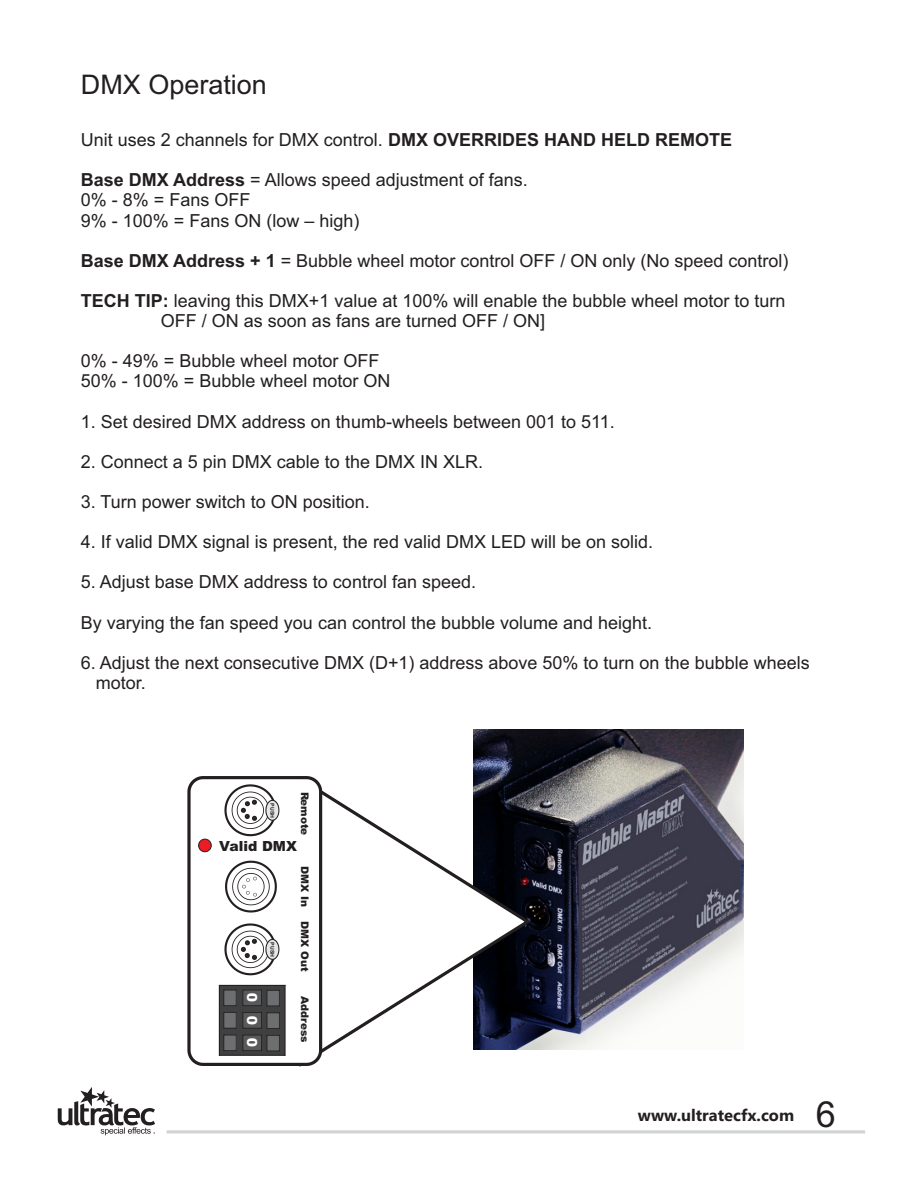
<style>
.page{position:relative;width:918px;height:1188px;background:#fff}
.page>*{position:absolute;margin:0;border:0;box-sizing:border-box;transform-origin:0 0}
.t1{font:36px "Arial";color:#231f20}
.t2{font:27px "Arial";color:#231f20}
.t3{font:18px/20.1px "Arial";color:#231f20}
.t4{font:700 16.5px "Segoe UI";color:#231f20}
.t5{font:900 13.95px "Arial";color:#231f20}
.t6{font:900 13.95px "Arial";color:#fff}
.t7{font:900 10.5px "Arial";color:#231f20}
.t8{font:700 5.25px "Arial";color:#231f20}
.s1{font-weight:700}
</style>
<div class="page">
<svg style="left:58px;top:1087px;width:97px;height:48px"></svg>
<hr style="left:167px;top:1130px;width:698px;height:3px;background:#d1d3d4">
<img style="left:474px;top:729px;width:270px;height:320px">
<svg style="left:300px;top:777px;width:231px;height:290px"></svg>
<svg style="left:187px;top:776px;width:135px;height:290px"></svg>
<h2 class="t2" style="left:81px;top:74px;width:188px">DMX Operation</h2>
<p class="t3" style="left:81px;top:131px;width:653px">Unit uses 2 channels for DMX control. <span class="s1">DMX OVERRIDES HAND HELD REMOTE</span></p>
<p class="t3" style="left:81px;top:172px;width:449px"><span class="s1">Base DMX Address</span> = Allows speed adjustment of fans.<br>0% - 8% = Fans OFF<br>9% - 100% = Fans ON (low – high)</p>
<p class="t3" style="left:81px;top:252px;width:709px"><span class="s1">Base DMX Address + 1</span> = Bubble wheel motor control OFF / ON only (No speed control)</p>
<p class="t3" style="left:161px;top:292px;width:626px;text-indent:-80px"><span class="s1">TECH TIP:</span> leaving this DMX+1 value at 100% will enable the bubble wheel motor to turn<br>OFF / ON as soon as fans are turned OFF / ON]</p>
<p class="t3" style="left:81px;top:353px;width:311px">0% - 49% = Bubble wheel motor OFF<br>50% - 100% = Bubble wheel motor ON</p>
<p class="t3" style="left:81px;top:413px;width:535px">1. Set desired DMX address on thumb-wheels between 001 to 511.</p>
<p class="t3" style="left:81px;top:453px;width:404px">2. Connect a 5 pin DMX cable to the DMX IN XLR.</p>
<p class="t3" style="left:81px;top:493px;width:291px">3. Turn power switch to ON position.</p>
<p class="t3" style="left:81px;top:534px;width:574px">4. If valid DMX signal is present, the red valid DMX LED will be on solid.</p>
<p class="t3" style="left:81px;top:574px;width:397px">5. Adjust base DMX address to control fan speed.</p>
<p class="t3" style="left:81px;top:614px;width:573px">By varying the fan speed you can control the bubble volume and height.</p>
<p class="t3" style="left:96px;top:654px;width:715px;text-indent:-15px">6. Adjust the next consecutive DMX (D+1) address above 50% to turn on the bubble wheels motor.</p>
<p class="t7" style="left:309px;top:792px;width:45px;rotate:90deg">Remote</p>
<p class="t7" style="left:309px;top:866px;width:42px;rotate:90deg">DMX In</p>
<p class="t7" style="left:309px;top:921px;width:52px;rotate:90deg">DMX Out</p>
<p class="t7" style="left:309px;top:996px;width:48px;rotate:90deg">Address</p>
<p class="t8" style="left:274px;top:803px;width:16px;rotate:90deg">PUSH</p>
<p class="t5" style="left:219px;top:841px;width:79px">Valid DMX</p>
<p class="t8" style="left:274px;top:942px;width:16px;rotate:90deg">PUSH</p>
<p class="t6" style="left:247px;top:1002px;width:11px;rotate:-90deg">0</p>
<p class="t6" style="left:247px;top:1025px;width:11px;rotate:-90deg">0</p>
<p class="t6" style="left:247px;top:1047px;width:11px;rotate:-90deg">0</p>
<p class="t4" style="left:638px;top:1109px;width:158px">www.ultratecfx.com</p>
<h1 class="t1" style="left:816px;top:1101px;width:22px">6</h1>
</div>
